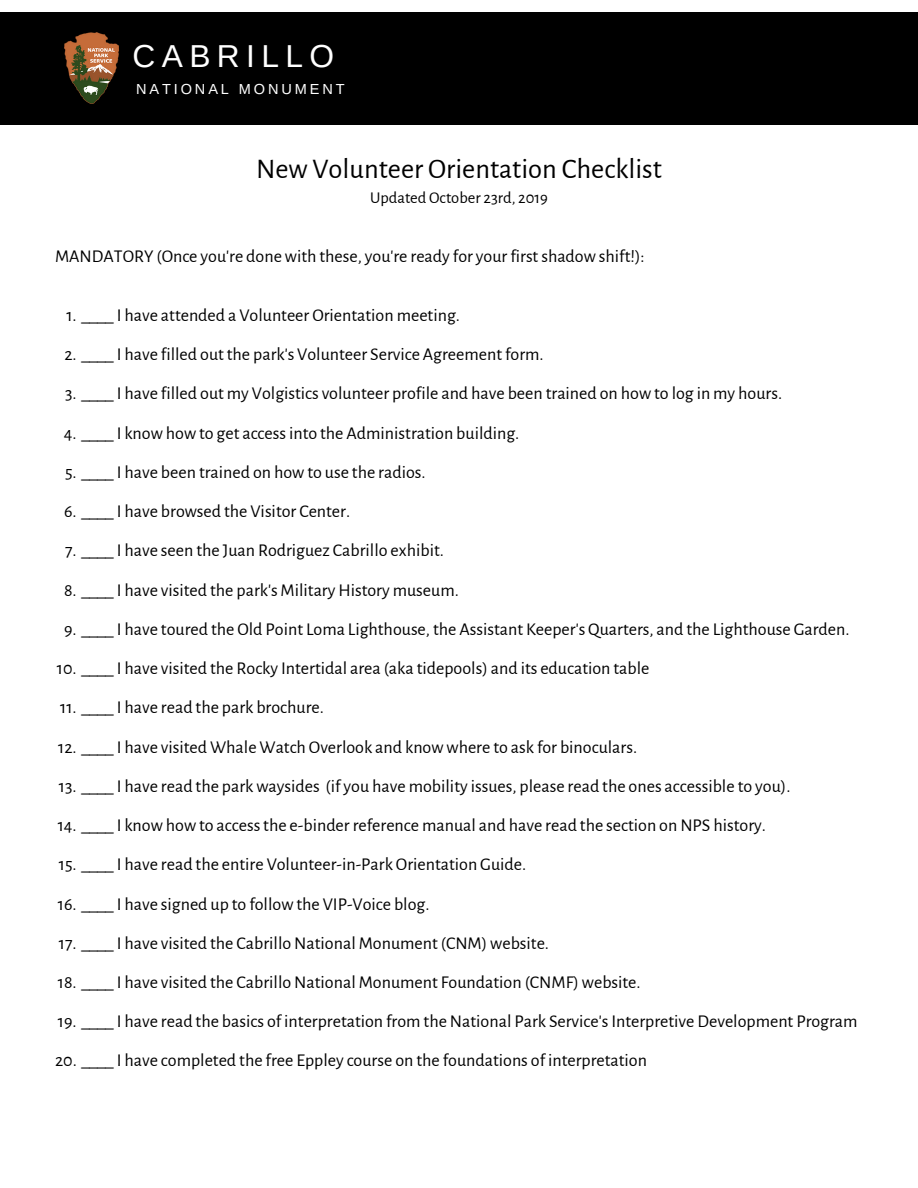
<style>
.page{position:relative;width:918px;height:1188px;background:#fff}
.page>*{position:absolute;margin:0;border:0;box-sizing:border-box;transform-origin:0 0}
.t1{font:31.8px "Arimo";letter-spacing:.2em;color:#fff}
.t2{font:28.5px "Alegreya Sans";color:#000}
.t3{font:18px "Alegreya Sans";color:#000}
.t4{font:16.5px "Alegreya Sans";color:#000}
.t5{font:14.55px "Arimo";letter-spacing:.2em;color:#fff}
</style>
<div class="page">
<div style="left:0;top:12px;width:918px;height:113px;background:#000"></div>
<img style="left:65px;top:32px;width:54px;height:71px">
<h1 class="t1" style="left:133px;top:38px;width:203px">CABRILLO</h1>
<p class="t5" style="left:136px;top:81px;width:210px">NATIONAL MONUMENT</p>
<h2 class="t2" style="left:256px;top:153px;width:407px">New Volunteer Orientation Checklist</h2>
<p class="t4" style="left:370px;top:188px;width:179px">Updated October 23rd, 2019</p>
<p class="t3" style="left:55px;top:246px;width:591px">MANDATORY (Once you're done with these, you're ready for your first shadow shift!):</p>
<p class="t3" style="left:66px;top:305px;width:395px">1. ____ I have attended a Volunteer Orientation meeting.</p>
<p class="t3" style="left:64px;top:344px;width:481px">2. ____ I have filled out the park's Volunteer Service Agreement form.</p>
<p class="t3" style="left:65px;top:383px;width:719px">3. ____ I have filled out my Volgistics volunteer profile and have been trained on how to log in my hours.</p>
<p class="t3" style="left:64px;top:422px;width:457px">4. ____ I know how to get access into the Administration building.</p>
<p class="t3" style="left:65px;top:462px;width:362px">5. ____ I have been trained on how to use the radios.</p>
<p class="t3" style="left:64px;top:501px;width:288px">6. ____ I have browsed the Visitor Center.</p>
<p class="t3" style="left:65px;top:540px;width:380px">7. ____ I have seen the Juan Rodriguez Cabrillo exhibit.</p>
<p class="t3" style="left:64px;top:579px;width:396px">8. ____ I have visited the park's Military History museum.</p>
<p class="t3" style="left:64px;top:619px;width:787px">9. ____ I have toured the Old Point Loma Lighthouse, the Assistant Keeper's Quarters, and the Lighthouse Garden.</p>
<p class="t3" style="left:57px;top:658px;width:594px">10. ____ I have visited the Rocky Intertidal area (aka tidepools) and its education table</p>
<p class="t3" style="left:60px;top:697px;width:265px">11. ____ I have read the park brochure.</p>
<p class="t3" style="left:58px;top:736px;width:580px">12. ____ I have visited Whale Watch Overlook and know where to ask for binoculars.</p>
<p class="t3" style="left:59px;top:776px;width:733px">13. ____ I have read the park waysides (if you have mobility issues, please read the ones accessible to you).</p>
<p class="t3" style="left:58px;top:815px;width:710px">14. ____ I know how to access the e-binder reference manual and have read the section on NPS history.</p>
<p class="t3" style="left:59px;top:854px;width:469px">15. ____ I have read the entire Volunteer-in-Park Orientation Guide.</p>
<p class="t3" style="left:58px;top:893px;width:373px">16. ____ I have signed up to follow the VIP-Voice blog.</p>
<p class="t3" style="left:59px;top:933px;width:492px">17. ____ I have visited the Cabrillo National Monument (CNM) website.</p>
<p class="t3" style="left:58px;top:972px;width:584px">18. ____ I have visited the Cabrillo National Monument Foundation (CNMF) website.</p>
<p class="t3" style="left:58px;top:1011px;width:801px">19. ____ I have read the basics of interpretation from the National Park Service's Interpretive Development Program</p>
<p class="t3" style="left:55px;top:1050px;width:594px">20. ____ I have completed the free Eppley course on the foundations of interpretation</p>
</div>
